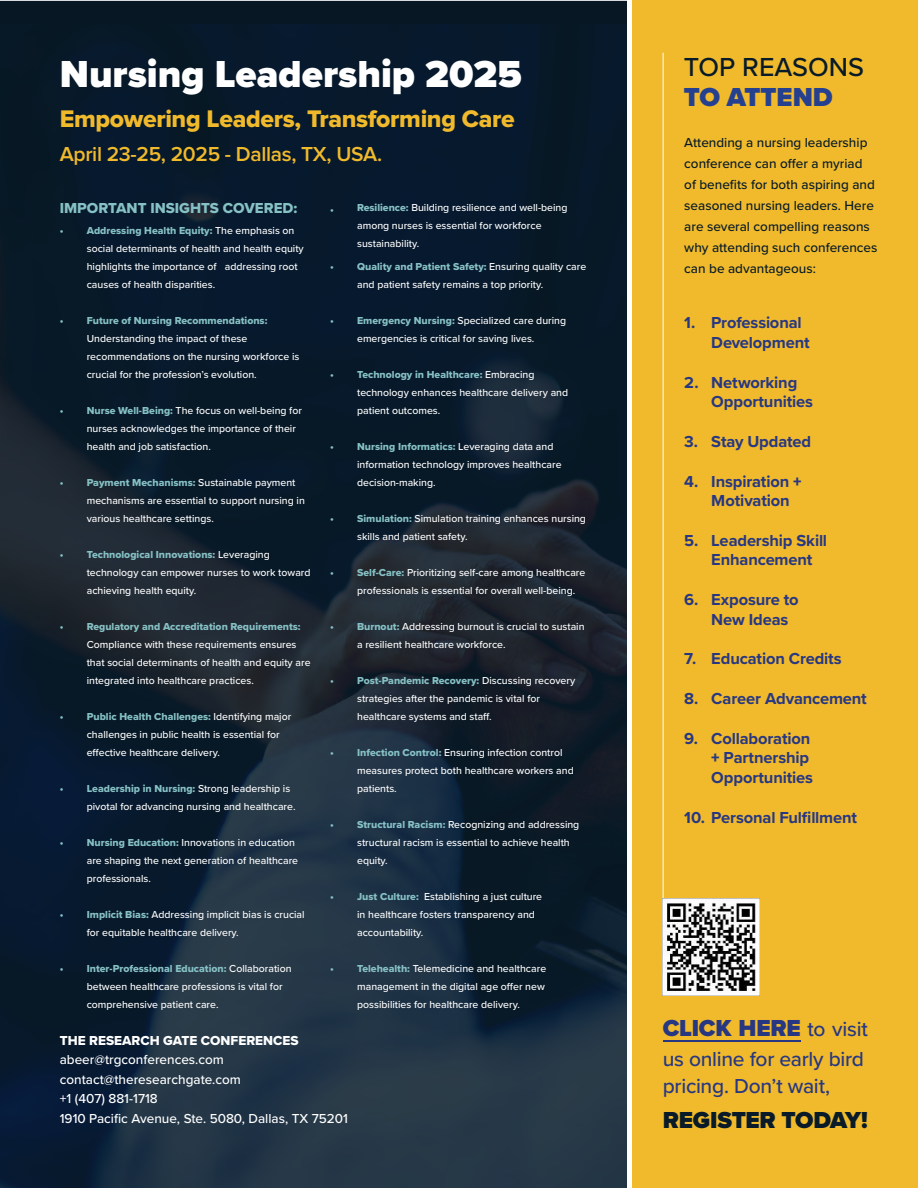
<style>
.page{position:relative;width:918px;height:1188px;background:#fff}
.page>*{position:absolute;margin:0;border:0;box-sizing:border-box;transform-origin:0 0}
.t1{font:900 39px "Proxima Nova";color:#fff}
.t2{font:500 27px "Proxima Nova";color:#091b28}
.t3{font:900 27px "Proxima Nova";color:#25408f}
.t4{font:24.9px "Proxima Nova Extrabld";letter-spacing:-.015em;color:#f0ba2c}
.t5{font:900 24px "Proxima Nova";letter-spacing:-.01em;color:#283782}
.t6{font:900 24px "Proxima Nova";letter-spacing:-.01em;color:#091b28}
.t7{font:500 21px/27.5px "Proxima Nova";letter-spacing:-.015em;color:#283782}
.t8{font:600 21px "Proxima Nova";letter-spacing:-.015em;color:#f0ba2c}
.t9{font:700 16.5px/19.5px "Proxima Nova";letter-spacing:-.01em;color:#283782}
.t10{font:15px "Proxima Nova Extrabld";color:#86c1c5}
.t11{font:500 13.5px/21px "Proxima Nova";color:#091b28}
.t12{font:500 13.5px/19.5px "Proxima Nova";color:#fff}
.t13{font:13.5px "Proxima Nova Extrabld";color:#fff}
.t14{font:500 10.5px/18px "Proxima Nova";color:#fff}
.t15{font:10.5px "Proxima Nova Extrabld";color:#86c1c5}
.s1{font-family:"Proxima Nova";font-weight:500;color:#fff}
.s2{font-family:"Proxima Nova Extrabld";font-weight:400;color:#86c1c5}
.s3{font-weight:900}
.s4{font-weight:500;font-size:21px}
</style>
<div class="page">
<div style="left:0;top:0;width:627px;height:1188px;background:#091b28"></div>
<img style="left:0;top:198px;width:627px;height:990px">
<div style="left:633px;top:0;width:285px;height:1188px;background:#f0ba2c"></div>
<hr style="left:663px;top:53px;width:1px;height:861px;background:#fff">
<hr style="left:663px;top:1040px;width:138px;height:1px;background:#283782">
<img style="left:663px;top:899px;width:96px;height:97px">
<h1 class="t1" style="left:60px;top:45px;width:464px">Nursing Leadership 2025</h1>
<h3 class="t4" style="left:60px;top:104px;width:457px">Empowering Leaders, Transforming Care</h3>
<h3 class="t8" style="left:60px;top:142px;width:324px">April 23-25, 2025 - Dallas, TX, USA.</h3>
<h3 class="t10" style="left:60px;top:197px;width:239px">IMPORTANT INSIGHTS COVERED:</h3>
<p class="t15" style="left:60px;top:223px;width:236px">• Addressing Health Equity: <span class="s1">The emphasis on</span></p>
<p class="t14" style="left:87px;top:239px;width:219px">social determinants of health and health equity highlights the importance of addressing root causes of health disparities.</p>
<p class="t15" style="left:60px;top:313px;width:209px">• Future of Nursing Recommendations:</p>
<p class="t14" style="left:87px;top:329px;width:214px">Understanding the impact of these recommendations on the nursing workforce is crucial for the profession’s evolution.</p>
<p class="t14" style="left:87px;top:401px;width:217px;text-indent:-27px"><span class="s2">• Nurse Well-Being:</span> The focus on well-being for nurses acknowledges the importance of their health and job satisfaction.</p>
<p class="t15" style="left:60px;top:475px;width:237px">• Payment Mechanisms: <span class="s1">Sustainable payment</span></p>
<p class="t14" style="left:87px;top:491px;width:220px">mechanisms are essential to support nursing in various healthcare settings.</p>
<p class="t15" style="left:60px;top:547px;width:212px">• Technological Innovations: <span class="s1">Leveraging</span></p>
<p class="t14" style="left:87px;top:563px;width:225px">technology can empower nurses to work toward achieving health equity.</p>
<p class="t15" style="left:60px;top:619px;width:242px">• Regulatory and Accreditation Requirements:</p>
<p class="t14" style="left:87px;top:635px;width:225px">Compliance with these requirements ensures that social determinants of health and equity are integrated into healthcare practices.</p>
<p class="t15" style="left:60px;top:709px;width:233px">• Public Health Challenges: <span class="s1">Identifying major</span></p>
<p class="t14" style="left:87px;top:725px;width:194px">challenges in public health is essential for effective healthcare delivery.</p>
<p class="t15" style="left:60px;top:781px;width:232px">• Leadership in Nursing: <span class="s1">Strong leadership is</span></p>
<p class="t14" style="left:87px;top:797px;width:210px">pivotal for advancing nursing and healthcare.</p>
<p class="t14" style="left:87px;top:833px;width:213px;text-indent:-27px"><span class="s2">• Nursing Education:</span> Innovations in education are shaping the next generation of healthcare professionals.</p>
<p class="t14" style="left:87px;top:905px;width:219px;text-indent:-27px"><span class="s2">• Implicit Bias:</span> Addressing implicit bias is crucial for equitable healthcare delivery.</p>
<p class="t15" style="left:60px;top:961px;width:233px">• Inter-Professional Education: <span class="s1">Collaboration</span></p>
<p class="t14" style="left:87px;top:977px;width:197px">between healthcare professions is vital for comprehensive patient care.</p>
<p class="t14" style="left:357px;top:199px;width:212px;text-indent:-27px"><span class="s2">• Resilience:</span> Building resilience and well-being among nurses is essential for workforce sustainability.</p>
<p class="t15" style="left:330px;top:259px;width:258px">• Quality and Patient Safety: <span class="s1">Ensuring quality care</span></p>
<p class="t14" style="left:357px;top:275px;width:188px">and patient safety remains a top priority.</p>
<p class="t14" style="left:330px;top:311px;width:238px;text-align:center"><span class="s2">• Emergency Nursing:</span> Specialized care during emergencies is critical for saving lives.</p>
<p class="t15" style="left:330px;top:367px;width:206px">• Technology in Healthcare: <span class="s1">Embracing</span></p>
<p class="t14" style="left:357px;top:383px;width:213px">technology enhances healthcare delivery and patient outcomes.</p>
<p class="t15" style="left:330px;top:439px;width:225px">• Nursing Informatics: <span class="s1">Leveraging data and</span></p>
<p class="t14" style="left:357px;top:455px;width:206px">information technology improves healthcare decision-making.</p>
<p class="t14" style="left:357px;top:509px;width:230px;text-indent:-27px"><span class="s2">• Simulation:</span> Simulation training enhances nursing skills and patient safety.</p>
<p class="t14" style="left:357px;top:563px;width:230px;text-indent:-27px"><span class="s2">• Self-Care:</span> Prioritizing self-care among healthcare professionals is essential for overall well-being.</p>
<p class="t14" style="left:357px;top:617px;width:229px;text-indent:-27px"><span class="s2">• Burnout:</span> Addressing burnout is crucial to sustain a resilient healthcare workforce.</p>
<p class="t15" style="left:330px;top:673px;width:247px">• Post-Pandemic Recovery: <span class="s1">Discussing recovery</span></p>
<p class="t14" style="left:357px;top:689px;width:184px">strategies after the pandemic is vital for healthcare systems and staff.</p>
<p class="t14" style="left:357px;top:743px;width:218px;text-indent:-27px"><span class="s2">• Infection Control:</span> Ensuring infection control measures protect both healthcare workers and patients.</p>
<p class="t14" style="left:357px;top:815px;width:224px;text-indent:-27px"><span class="s2">• Structural Racism:</span> Recognizing and addressing structural racism is essential to achieve health equity.</p>
<p class="t14" style="left:357px;top:887px;width:187px;text-indent:-27px"><span class="s2">• Just Culture:</span> Establishing a just culture in healthcare fosters transparency and accountability.</p>
<p class="t14" style="left:357px;top:959px;width:191px;text-indent:-27px"><span class="s2">• Telehealth:</span> Telemedicine and healthcare management in the digital age offer new possibilities for healthcare delivery.</p>
<p class="t13" style="left:60px;top:1030px;width:240px">THE RESEARCH GATE CONFERENCES</p>
<p class="t12" style="left:60px;top:1050px;width:290px">abeer@trgconferences.com contact@theresearchgate.com<br>+1 (407) 881-1718<br>1910 Pacific Avenue, Ste. 5080, Dallas, TX 75201</p>
<h2 class="t2" style="left:684px;top:46px;width:182px">TOP REASONS</h2>
<h2 class="t3" style="left:684px;top:76px;width:150px">TO ATTEND</h2>
<p class="t11" style="left:684px;top:131px;width:195px">Attending a nursing leadership conference can offer a myriad of benefits for both aspiring and seasoned nursing leaders. Here are several compelling reasons why attending such conferences can be advantageous:</p>
<h3 class="t9" style="left:711px;top:313px;width:100px;text-indent:-27px">1. Professional<br>Development</h3>
<h3 class="t9" style="left:711px;top:372px;width:103px;text-indent:-27px">2. Networking<br>Opportunities</h3>
<h3 class="t9" style="left:684px;top:431px;width:129px">3. Stay Updated</h3>
<h3 class="t9" style="left:711px;top:471px;width:92px;text-indent:-27px">4. Inspiration <span class="s3">+<br></span>Motivation</h3>
<h3 class="t9" style="left:711px;top:530px;width:117px;text-indent:-27px">5. Leadership Skill<br>Enhancement</h3>
<h3 class="t9" style="left:711px;top:589px;width:89px;text-indent:-27px">6. Exposure to<br>New Ideas</h3>
<h3 class="t9" style="left:684px;top:649px;width:159px">7. Education Credits</h3>
<h3 class="t9" style="left:684px;top:688px;width:184px">8. Career Advancement</h3>
<h3 class="t9" style="left:711px;top:728px;width:103px;text-indent:-27px">9. Collaboration <span class="s3">+</span> Partnership<br>Opportunities</h3>
<h3 class="t9" style="left:684px;top:807px;width:174px">10. Personal Fulfillment</h3>
<h3 class="t5" style="left:663px;top:1010px;width:207px">CLICK HERE <span class="s4">to visit</span></h3>
<h3 class="t7" style="left:663px;top:1044px;width:203px">us online for early bird pricing. Don’t wait,</h3>
<h3 class="t6" style="left:663px;top:1102px;width:207px">REGISTER TODAY!</h3>
</div>
